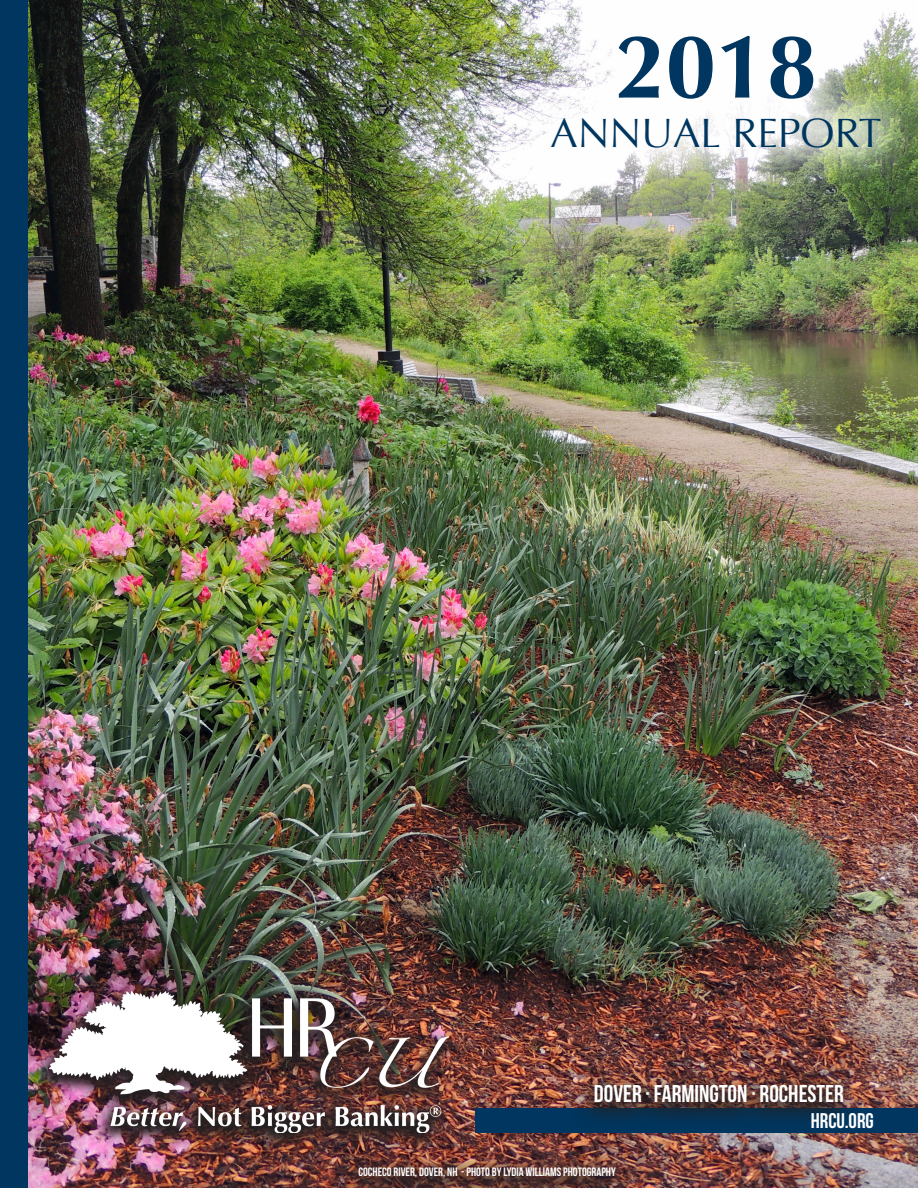
<style>
.page{position:relative;width:918px;height:1188px;background:#fff}
.page>*{position:absolute;margin:0;border:0;box-sizing:border-box;transform-origin:0 0}
.t1{font:700 90.9px "Optima";color:#00365f}
.t2{font:40.95px "Optima";color:#00365f}
.t3{font:24.3px "Bebas Neue";color:#fff}
.t4{font:21.15px "Bebas Neue";color:#fff}
.t5{font:12.15px "Bebas Neue";color:#fff}
</style>
<div class="page">
<img style="left:27px;top:0;width:891px;height:1188px">
<div style="left:0;top:0;width:27px;height:1188px;background:#00365f"></div>
<div style="left:509px;top:0;width:409px;height:191px;background:#fff;opacity:.85"></div>
<img style="left:33px;top:984px;width:426px;height:169px">
<img style="left:50px;top:992px;width:398px;height:140px">
<div style="left:475px;top:1108px;width:443px;height:24px;background:#00365f"></div>
<img style="left:569px;top:1069px;width:293px;height:51px">
<img style="left:334px;top:1151px;width:299px;height:37px">
<p class="t1" style="left:615px;top:14px;width:204px">2018</p>
<p class="t2" style="left:551px;top:109px;width:333px">ANNUAL REPORT</p>
<p class="t3" style="left:594px;top:1080px;width:251px">DOVER · FARMINGTON · ROCHESTER</p>
<p class="t4" style="left:811px;top:1109px;width:65px">HRCU.ORG</p>
<p class="t5" style="left:358px;top:1165px;width:259px">COCHECO RIVER, DOVER, NH - PHOTO BY LYDIA WILLIAMS PHOTOGRAPHY</p>
</div>
